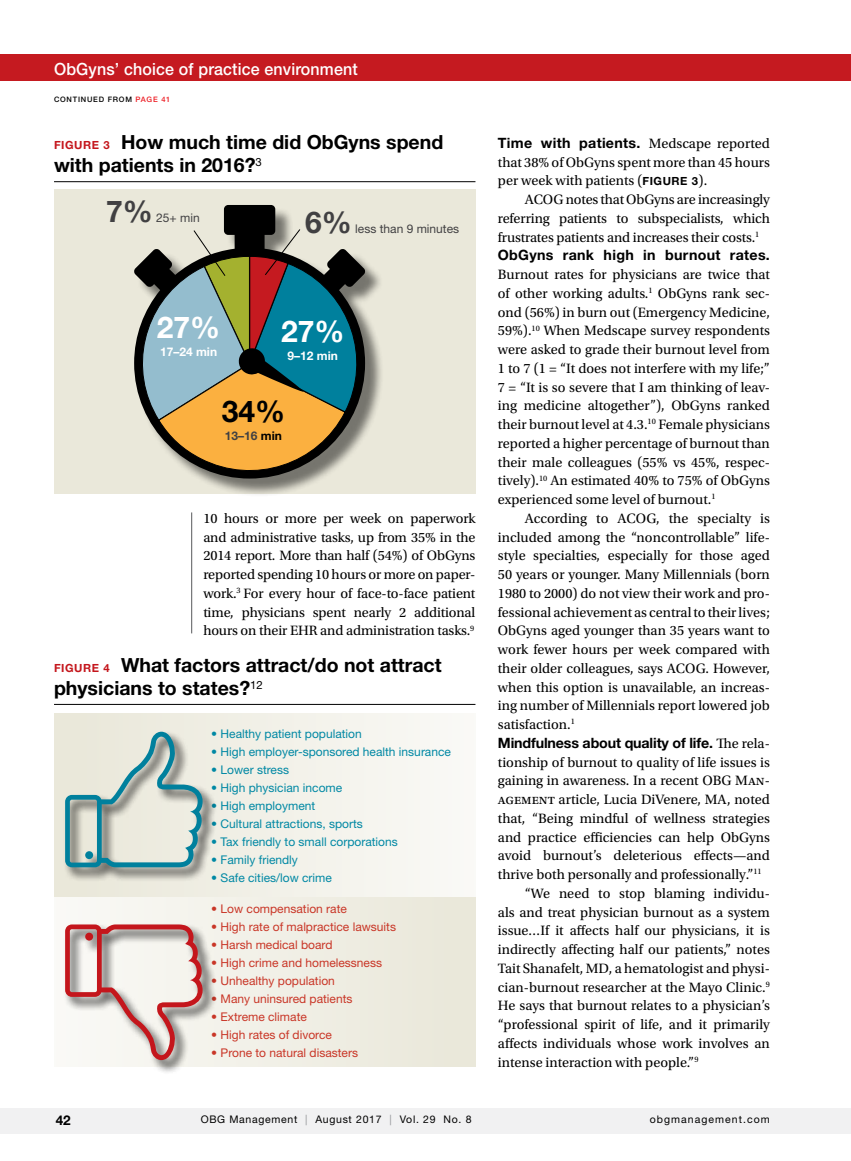
<style>
.page{position:relative;width:851px;height:1161px;background:#fff}
.page>*{position:absolute;margin:0;border:0;box-sizing:border-box;transform-origin:0 0}
.t1{font:700 30px "Helvetica Neue LT Std";color:#fff}
.t2{font:700 30px "Helvetica Neue LT Std";color:#414042}
.t3{font:700 30px "Helvetica Neue LT Std";color:#000}
.t4{font:700 19.5px/23.4px "Helvetica Neue LT Std";color:#000}
.t5{font:500 16.8px "Helvetica Neue LT Std";letter-spacing:.01em;color:#fff;scale:.95 1}
.t6{font:14.25px/18.8px "Utopia Std";color:#000;text-align:justify}
.t7{font:700 14.25px "Helvetica Neue LT Std";letter-spacing:.02em;color:#000}
.t8{font:700 14.25px "Helvetica Neue LT Std";letter-spacing:-.01em;color:#000}
.t9{font:700 13.5px "Helvetica Neue LT Std";color:#000}
.t10{font:12px "Helvetica Neue LT Std";color:#0088a4}
.t11{font:12px "Helvetica Neue LT Std";color:#c93627}
.t12{font:12px "Helvetica Neue LT Std";color:#414042}
.t13{font:700 12px "Helvetica Neue LT Std";color:#fff}
.t14{font:700 12px "Helvetica Neue LT Std";color:#414042}
.t15{font:10.5px "Helvetica Neue LT Std";letter-spacing:.065em;color:#000}
.t16{font:10.5px "Helvetica Neue LT Std";letter-spacing:.1em;color:#000}
.t17{font:500 7.5px "Helvetica Neue LT Std";letter-spacing:.1em;color:#000}
.s1{color:#ed1d24}
.s2{font-size:11.25px;color:#c4161c}
.s3{color:#000}
.s4{font-family:"Utopia Std";font-weight:400}
.s5{font-family:"Helvetica Neue LT Std";font-weight:700;font-size:11.25px}
.s6{color:#939598}
</style>
<div class="page">
<hr style="left:191px;top:512px;width:1px;height:121px;background:#58595b">
<div style="left:0;top:1108px;width:850px;height:26px;background:#f1f1f2"></div>
<div style="left:0;top:54px;width:850px;height:27px;background:#c51a20"></div>
<div style="left:54px;top:713px;width:421px;height:184px;background:linear-gradient(to right,#e9e7d8,#faf9f6)"></div>
<div style="left:54px;top:897px;width:421px;height:169px;background:linear-gradient(to right,#faf9f6,#e9e7d8)"></div>
<hr style="left:54px;top:181px;width:421px;height:1px;background:#000">
<hr style="left:54px;top:704px;width:421px;height:1px;background:#000">
<div style="left:54px;top:190px;width:421px;height:304px;background:#eae8da"></div>
<div style="left:64px;top:731px;width:153px;height:151px;background:#000;opacity:.75"></div>
<svg style="left:65px;top:732px;width:137px;height:135px;background:#baccc6"></svg>
<div style="left:64px;top:923px;width:153px;height:152px;background:#000;opacity:.75"></div>
<svg style="left:65px;top:924px;width:137px;height:136px"></svg>
<div style="left:136px;top:207px;width:248px;height:290px;background:#000;opacity:.5"></div>
<svg style="left:136px;top:205px;width:229px;height:23px"></svg>
<svg style="left:134px;top:228px;width:237px;height:258px"></svg>
<p class="t5" style="left:54px;top:59px;width:321px">ObGyns’ choice of practice environment</p>
<p class="t17" style="left:54px;top:95px;width:118px">CONTINUED FROM <span class="s1">PAGE 41</span></p>
<h2 class="t4" style="left:54px;top:130px;width:391px"><span class="s2">FIGURE 3</span> How much time did ObGyns spend with patients in 2016?<sup>3</sup></h2>
<h1 class="t2" style="left:106px;top:193px;width:48px">7%</h1>
<p class="t12" style="left:156px;top:211px;width:45px">25+ min</p>
<h1 class="t1" style="left:157px;top:309px;width:65px">27%</h1>
<p class="t13" style="left:160px;top:345px;width:59px">17–24 min</p>
<h1 class="t2" style="left:305px;top:203px;width:48px">6%</h1>
<p class="t12" style="left:355px;top:221px;width:105px">less than 9 minutes</p>
<h1 class="t1" style="left:281px;top:312px;width:65px">27%</h1>
<p class="t13" style="left:287px;top:348px;width:52px">9–12 min</p>
<h1 class="t3" style="left:222px;top:392px;width:65px">34%</h1>
<p class="t14" style="left:225px;top:428px;width:59px">13–16 <span class="s3">min</span></p>
<p class="t6" style="left:203px;top:509px;width:273px">10 hours or more per week on paperwork and administrative tasks, up from 35% in the 2014 report. More than half (54%) of ObGyns reported spending 10 hours or more on paper&shy;work.<sup>3</sup> For every hour of face-to-face patient time, physicians spent nearly 2 additional hours on their EHR and administration tasks.<sup>9</sup></p>
<h2 class="t4" style="left:54px;top:653px;width:389px"><span class="s2">FIGURE 4</span> What factors attract/do not attract physicians to states?<sup>12</sup></h2>
<p class="t10" style="left:211px;top:726px;width:152px">• Healthy patient population</p>
<p class="t10" style="left:211px;top:744px;width:241px">• High employer-sponsored health insurance</p>
<p class="t10" style="left:211px;top:762px;width:79px">• Lower stress</p>
<p class="t10" style="left:211px;top:780px;width:132px">• High physician income</p>
<p class="t10" style="left:211px;top:798px;width:106px">• High employment</p>
<p class="t10" style="left:211px;top:816px;width:153px">• Cultural attractions, sports</p>
<p class="t10" style="left:211px;top:834px;width:188px">• Tax friendly to small corporations</p>
<p class="t10" style="left:211px;top:852px;width:88px">• Family friendly</p>
<p class="t10" style="left:211px;top:870px;width:122px">• Safe cities/low crime</p>
<p class="t11" style="left:211px;top:902px;width:137px">• Low compensation rate</p>
<p class="t11" style="left:211px;top:920px;width:186px">• High rate of malpractice lawsuits</p>
<p class="t11" style="left:211px;top:938px;width:123px">• Harsh medical board</p>
<p class="t11" style="left:211px;top:956px;width:172px">• High crime and homelessness</p>
<p class="t11" style="left:211px;top:974px;width:125px">• Unhealthy population</p>
<p class="t11" style="left:211px;top:992px;width:143px">• Many uninsured patients</p>
<p class="t11" style="left:211px;top:1010px;width:97px">• Extreme climate</p>
<p class="t11" style="left:211px;top:1028px;width:122px">• High rates of divorce</p>
<p class="t11" style="left:211px;top:1046px;width:148px">• Prone to natural disasters</p>
<p class="t7" style="left:498px;top:134px;width:273px">Time with patients. <span class="s4">Medscape reported</span></p>
<p class="t6" style="left:498px;top:153px;width:273px">that 38% of ObGyns spent more than 45 hours per week with patients (<span class="s5">FIGURE 3</span>).</p>
<p class="t6" style="left:498px;top:190px;width:273px;text-indent:27px">ACOG notes that ObGyns are increasingly referring patients to subspecialists, which frustrates patients and increases their costs.<sup>1</sup></p>
<p class="t7" style="left:498px;top:246px;width:273px">ObGyns rank high in burnout rates.</p>
<p class="t6" style="left:498px;top:265px;width:273px">Burnout rates for physicians are twice that of other working adults.<sup>1</sup> ObGyns rank sec&shy;ond (56%) in burn out (Emergency Medicine, 59%).<sup>10</sup> When Medscape survey respondents were asked to grade their burnout level from 1 to 7 (1 = “It does not interfere with my life;” 7 = “It is so severe that I am thinking of leav&shy;ing medicine altogether”), ObGyns ranked their burnout level at 4.3.<sup>10</sup> Female physicians reported a higher percentage of burnout than their male colleagues (55% vs 45%, respec&shy;tively).<sup>10</sup> An estimated 40% to 75% of ObGyns experienced some level of burnout.<sup>1</sup></p>
<p class="t6" style="left:498px;top:509px;width:273px;text-indent:27px">According to ACOG, the specialty is included among the “noncontrollable” life&shy;style specialties, especially for those aged 50 years or younger. Many Millennials (born 1980 to 2000) do not view their work and pro&shy;fessional achievement as central to their lives; ObGyns aged younger than 35 years want to work fewer hours per week compared with their older colleagues, says ACOG. However, when this option is unavailable, an increas&shy;ing number of Millennials report lowered job satisfaction.<sup>1</sup></p>
<p class="t8" style="left:498px;top:734px;width:273px">Mindfulness about quality of life. <span class="s4">The rela-</span></p>
<p class="t6" style="left:498px;top:753px;width:273px">tionship of burnout to quality of life issues is</p>
<p class="t6" style="left:498px;top:772px;width:273px">gaining in awareness. In a recent OBG Man-</p>
<p class="t6" style="left:498px;top:790px;width:273px">agement article, Lucia DiVenere, MA, noted</p>
<p class="t6" style="left:498px;top:809px;width:273px">that, “Being mindful of wellness strategies</p>
<p class="t6" style="left:498px;top:828px;width:273px">and practice efficiencies can help ObGyns</p>
<p class="t6" style="left:498px;top:847px;width:273px">avoid burnout’s deleterious effects—and</p>
<p class="t6" style="left:498px;top:865px;width:265px">thrive both personally and professionally.”<sup>11</sup></p>
<p class="t6" style="left:525px;top:884px;width:246px">“We need to stop blaming individu-</p>
<p class="t6" style="left:498px;top:903px;width:273px">als and treat physician burnout as a system</p>
<p class="t6" style="left:498px;top:922px;width:273px">issue…If it affects half our physicians, it is</p>
<p class="t6" style="left:498px;top:940px;width:273px">indirectly affecting half our patients,” notes</p>
<p class="t6" style="left:498px;top:959px;width:273px">Tait Shanafelt, MD, a hematologist and physi-</p>
<p class="t6" style="left:498px;top:978px;width:273px">cian-burnout researcher at the Mayo Clinic.<sup>9</sup></p>
<p class="t6" style="left:498px;top:997px;width:273px">He says that burnout relates to a physician’s</p>
<p class="t6" style="left:498px;top:1015px;width:273px">“professional spirit of life, and it primarily</p>
<p class="t6" style="left:498px;top:1034px;width:273px">affects individuals whose work involves an</p>
<p class="t6" style="left:498px;top:1053px;width:202px">intense interaction with people.”<sup>9</sup></p>
<p class="t9" style="left:56px;top:1112px;width:17px">42</p>
<p class="t15" style="left:201px;top:1114px;width:272px">OBG Management <span class="s6">|</span> August 2017 <span class="s6">|</span> Vol. 29 No. 8</p>
<p class="t16" style="left:649px;top:1114px;width:122px">obgmanagement.com</p>
</div>
